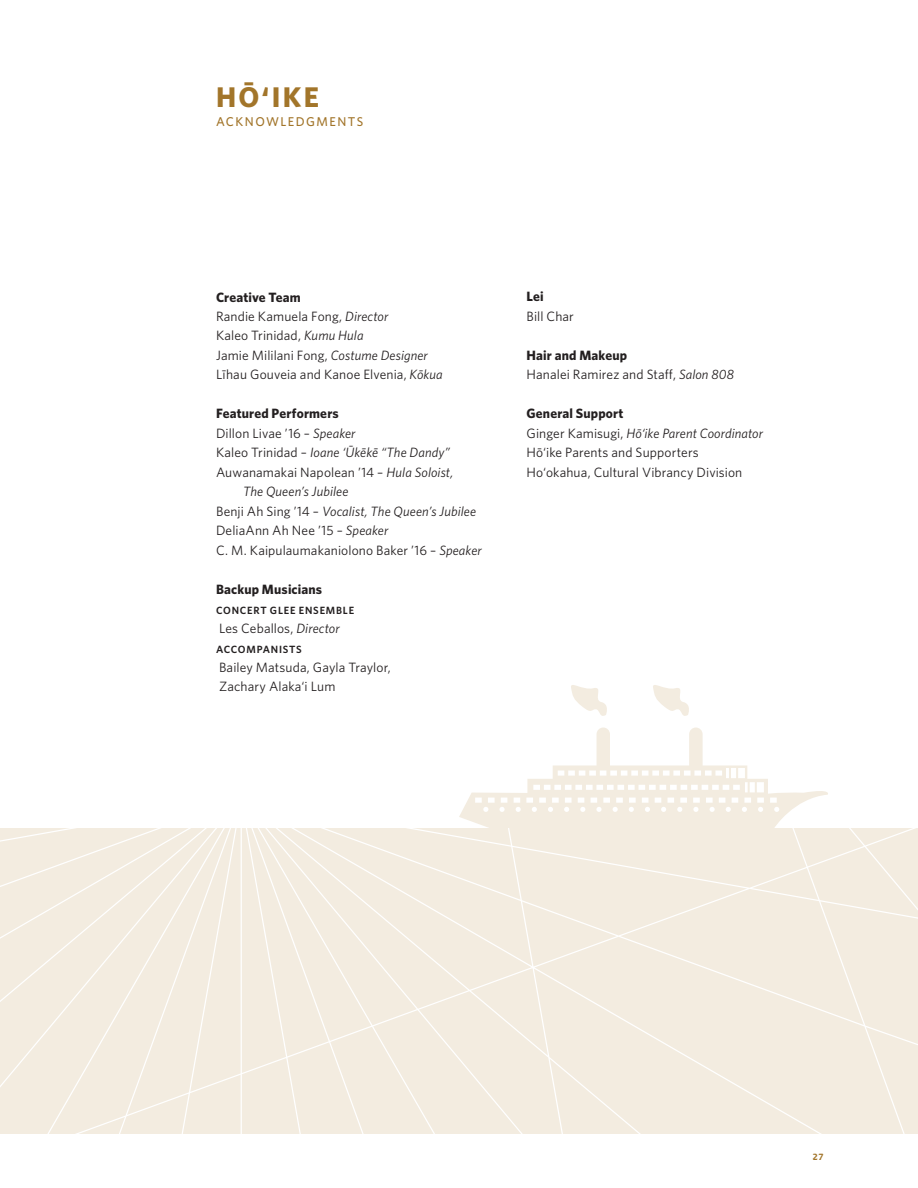
<style>
.page{position:relative;width:918px;height:1188px;background:#fff}
.page>*{position:absolute;margin:0;border:0;box-sizing:border-box;transform-origin:0 0}
.t1{font:700 28.5px "Whitney";color:#a2752a}
.t2{font:13.5px/19.5px "Whitney";letter-spacing:.01em;color:#231f20}
.t3{font:italic 13.5px "Whitney";letter-spacing:.01em;color:#231f20}
.t4{font:700 13.5px "Whitney";letter-spacing:.01em;color:#231f20}
.t5{font:500 12.75px "Whitney";letter-spacing:.115em;color:#a2752a}
.t6{font:600 10.5px "Whitney";letter-spacing:.075em;color:#231f20}
.t7{font:9px "Brothers";color:#a2752a}
.s1{font-weight:700}
.s2{font-style:italic}
.s3{font-style:normal}
</style>
<div class="page">
<div style="left:0;top:828px;width:918px;height:306px;background:#f3ece0"></div>
<svg style="left:459px;top:728px;width:369px;height:100px"></svg>
<svg style="left:571px;top:685px;width:36px;height:31px"></svg>
<svg style="left:653px;top:685px;width:36px;height:31px"></svg>
<h1 class="t1" style="left:216px;top:77px;width:104px">HŌ‘IKE</h1>
<p class="t5" style="left:216px;top:113px;width:149px">ACKNOWLEDGMENTS</p>
<p class="t2" style="left:216px;top:287px;width:228px"><span class="s1">Creative Team<br></span>Randie Kamuela Fong, <span class="s2">Director<br></span>Kaleo Trinidad, <span class="s2">Kumu Hula<br></span>Jamie Mililani Fong, <span class="s2">Costume Designer<br></span>Līhau Gouveia and Kanoe Elvenia, <span class="s2">Kōkua</span></p>
<p class="t4" style="left:216px;top:405px;width:124px">Featured Performers</p>
<p class="t2" style="left:216px;top:423px;width:141px">Dillon Livae ’16 – <span class="s2">Speaker</span></p>
<p class="t3" style="left:216px;top:444px;width:235px"><span class="s3">Kaleo Trinidad –</span> Ioane ‘Ūkēkē “The Dandy”</p>
<p class="t2" style="left:216px;top:462px;width:239px">Auwanamakai Napolean ’14 – <span class="s2">Hula Soloist,</span></p>
<p class="t3" style="left:243px;top:483px;width:107px">The Queen’s Jubilee</p>
<p class="t3" style="left:216px;top:502px;width:262px"><span class="s3">Benji Ah Sing ’14 –</span> Vocalist, The Queen’s Jubilee</p>
<p class="t2" style="left:216px;top:521px;width:174px">DeliaAnn Ah Nee ’15 – <span class="s2">Speaker</span></p>
<p class="t2" style="left:216px;top:540px;width:267px">C. M. Kaipulaumakaniolono Baker ’16 – <span class="s2">Speaker</span></p>
<p class="t4" style="left:216px;top:580px;width:108px">Backup Musicians</p>
<p class="t6" style="left:216px;top:603px;width:140px">CONCERT GLEE ENSEMBLE</p>
<p class="t2" style="left:219px;top:618px;width:122px">Les Ceballos, <span class="s2">Director</span></p>
<p class="t6" style="left:216px;top:642px;width:87px">ACCOMPANISTS</p>
<p class="t2" style="left:219px;top:657px;width:173px">Bailey Matsuda, Gayla Traylor,<br>Zachary Alaka‘i Lum</p>
<p class="t4" style="left:526px;top:288px;width:19px">Lei</p>
<p class="t2" style="left:526px;top:306px;width:49px">Bill Char</p>
<p class="t2" style="left:526px;top:345px;width:209px"><span class="s1">Hair and Makeup<br></span>Hanalei Ramirez and Staff, <span class="s2">Salon 808</span></p>
<p class="t2" style="left:526px;top:404px;width:238px"><span class="s1">General Support<br></span>Ginger Kamisugi, <span class="s2">Hō‘ike Parent Coordinator </span>Hō‘ike Parents and Supporters Ho‘okahua, Cultural Vibrancy Division</p>
<p class="t7" style="left:813px;top:1151px;width:12px">27</p>
</div>
